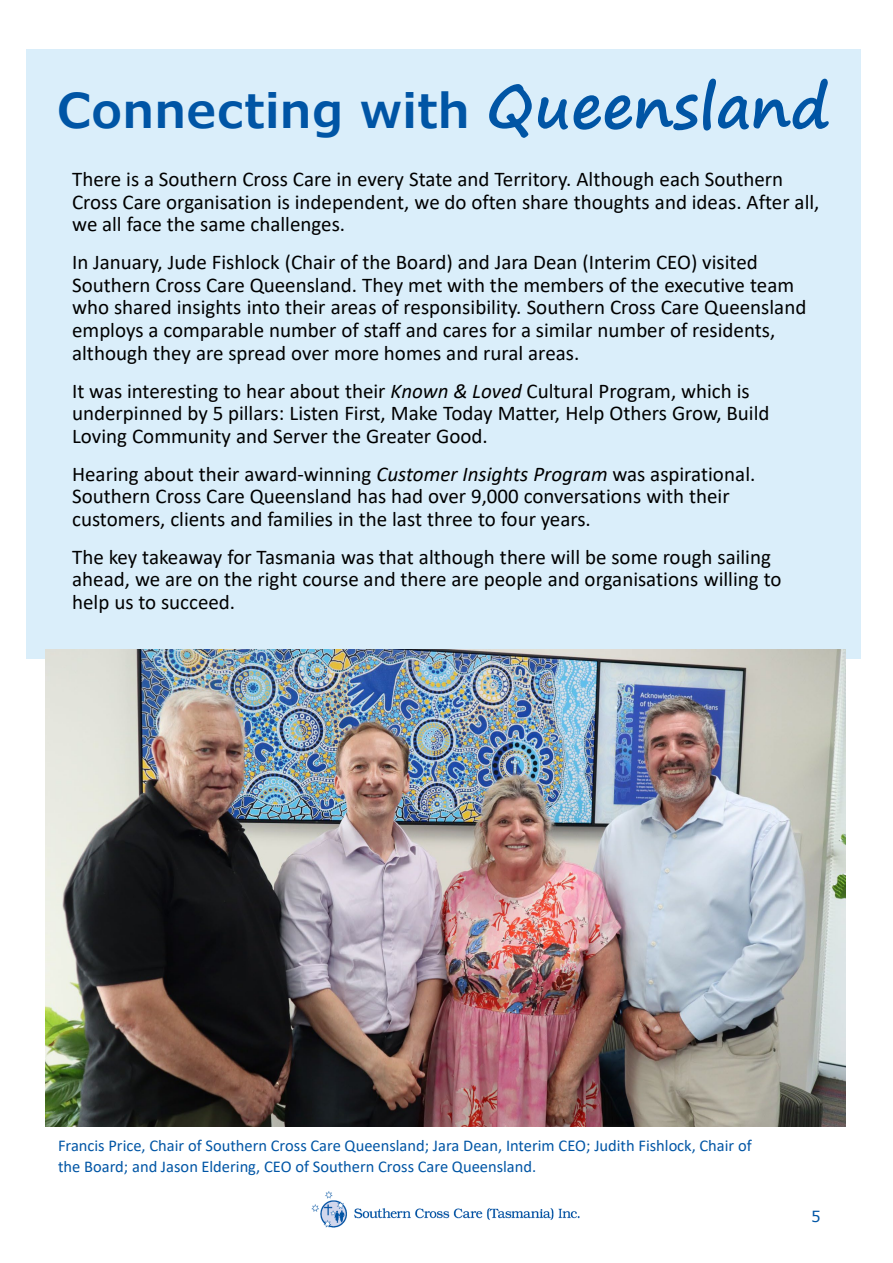
<style>
.page{position:relative;width:893px;height:1263px;background:#fff}
.page>*{position:absolute;margin:0;border:0;box-sizing:border-box;transform-origin:0 0}
.t1{font:600 48px "Verdana Pro";color:#0055a5}
.t2{font:21px/22.6px "Calibri";color:#000}
.t3{font:16.5px/21.1px "Calibri";color:#0055a5}
.t4{font:15px "Verdana";color:#0055a5}
.s1{font-family:"Segoe Print";font-weight:700;font-size:60px}
.s2{font-style:italic}
</style>
<div class="page">
<img style="left:311px;top:1191px;width:269px;height:37px">
<div style="left:26px;top:49px;width:834px;height:609px;background:#daeefa"></div>
<img style="left:45px;top:650px;width:800px;height:476px">
<p class="t1" style="left:57px;top:80px;width:775px">Connecting with <span class="s1">Queensland</span></p>
<p class="t2" style="left:72px;top:167px;width:748px">There is a Southern Cross Care in every State and Territory. Although each Southern<br>Cross Care organisation is independent, we do often share thoughts and ideas. After all, we all face the same challenges.</p>
<p class="t2" style="left:72px;top:250px;width:735px">In January, Jude Fishlock (Chair of the Board) and Jara Dean (Interim CEO) visited Southern Cross Care Queensland. They met with the members of the executive team who shared insights into their areas of responsibility. Southern Cross Care Queensland employs a comparable number of staff and cares for a similar number of residents, although they are spread over more homes and rural areas.</p>
<p class="t2" style="left:72px;top:379px;width:698px">It was interesting to hear about their <span class="s2">Known &amp; Loved</span> Cultural Program, which is underpinned by 5 pillars: Listen First, Make Today Matter, Help Others Grow, Build<br>Loving Community and Server the Greater Good.</p>
<p class="t2" style="left:72px;top:462px;width:684px">Hearing about their award-winning <span class="s2">Customer Insights Program</span> was aspirational.<br>Southern Cross Care Queensland has had over 9,000 conversations with their customers, clients and families in the last three to four years.</p>
<p class="t2" style="left:72px;top:545px;width:711px">The key takeaway for Tasmania was that although there will be some rough sailing ahead, we are on the right course and there are people and organisations willing to help us to succeed.</p>
<p class="t3" style="left:58px;top:1135px;width:695px">Francis Price, Chair of Southern Cross Care Queensland; Jara Dean, Interim CEO; Judith Fishlock, Chair of the Board; and Jason Eldering, CEO of Southern Cross Care Queensland.</p>
<p class="t4" style="left:811px;top:1206px;width:11px">5</p>
</div>
